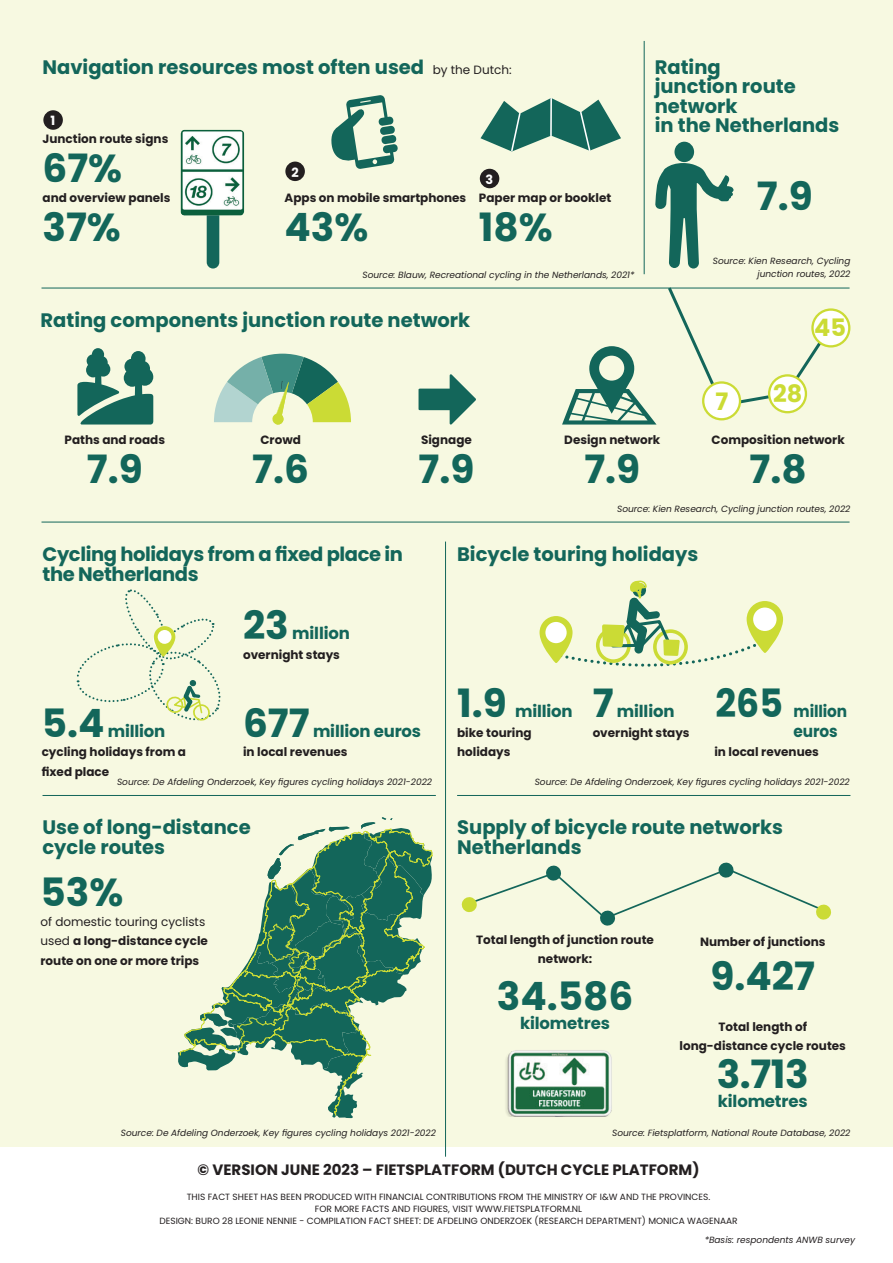
<style>
.page{position:relative;width:893px;height:1263px;background:#fff}
.page>*{position:absolute;margin:0;border:0;box-sizing:border-box;transform-origin:0 0}
.t1{font:700 39px "Poppins";color:#13665a}
.t2{font:700 39px "Poppins";color:#13665a;scale:.93 1}
.t3{font:700 24px "Poppins";color:#cbdb35}
.t4{font:700 19.5px/19.5px "Poppins";color:#13665a}
.t5{font:700 19.5px/19.5px "Poppins";letter-spacing:-.02em;color:#13665a}
.t6{font:700 16.5px "Poppins";letter-spacing:-.01em;color:#13665a}
.t7{font:700 16.5px/19.5px "Poppins";letter-spacing:-.01em;color:#13665a;scale:.93 1}
.t8{font:700 15px "Poppins";color:#231f20}
.t9{font:700 12.75px "Poppins";color:#fff}
.t10{font:700 12px/19.5px "Poppins";color:#231f20}
.t11{font:italic 9px/13.5px "Poppins";color:#231f20;text-align:right}
.t12{font:9px/12px "Poppins";color:#231f20;text-align:center}
.s1{font-weight:400;font-size:12px;color:#231f20}
.s2{font-weight:400}
</style>
<div class="page">
<div style="left:0;top:0;width:893px;height:1146px;background:#f7f9e1"></div>
<div style="left:674px;top:142px;width:20px;height:20px;background:#13665a;border-radius:50%"></div>
<svg style="left:655px;top:163px;width:78px;height:106px"></svg>
<hr style="left:42px;top:288px;width:807px;height:1px;background:#13665a">
<hr style="left:42px;top:522px;width:807px;height:1px;background:#13665a">
<hr style="left:445px;top:542px;width:1px;height:615px;background:#13665a">
<hr style="left:43px;top:795px;width:393px;height:1px;background:#13665a">
<hr style="left:457px;top:795px;width:393px;height:1px;background:#13665a">
<div style="left:43px;top:110px;width:20px;height:20px;background:#231f20;border-radius:50%"></div>
<div style="left:285px;top:162px;width:20px;height:19px;background:#231f20;border-radius:50%"></div>
<div style="left:480px;top:169px;width:19px;height:19px;background:#231f20;border-radius:50%"></div>
<hr style="left:644px;top:41px;width:1px;height:233px;background:#13665a">
<div style="left:207px;top:207px;width:12px;height:61px;background:#13665a;border-radius:6px"></div>
<img style="left:181px;top:130px;width:63px;height:86px">
<svg style="left:331px;top:95px;width:67px;height:74px"></svg>
<svg style="left:418px;top:374px;width:58px;height:51px"></svg>
<svg style="left:562px;top:346px;width:95px;height:79px"></svg>
<svg style="left:665px;top:287px;width:170px;height:121px"></svg>
<div style="left:703px;top:382px;width:37px;height:37px;background:#fff;border-radius:50%"></div>
<div style="left:702px;top:381px;width:39px;height:39px;border:2px solid #cbdb35;border-radius:50%"></div>
<div style="left:769px;top:375px;width:37px;height:37px;background:#fff;border-radius:50%"></div>
<div style="left:768px;top:374px;width:39px;height:39px;border:2px solid #cbdb35;border-radius:50%"></div>
<div style="left:812px;top:310px;width:37px;height:36px;background:#fff;border-radius:50%"></div>
<div style="left:811px;top:308px;width:39px;height:39px;border:2px solid #cbdb35;border-radius:50%"></div>
<svg style="left:214px;top:354px;width:137px;height:71px"></svg>
<svg style="left:77px;top:348px;width:76px;height:76px"></svg>
<svg style="left:76px;top:589px;width:145px;height:132px"></svg>
<svg style="left:539px;top:580px;width:244px;height:87px"></svg>
<img style="left:506px;top:1050px;width:106px;height:66px">
<svg style="left:461px;top:862px;width:371px;height:64px"></svg>
<svg style="left:480px;top:98px;width:141px;height:54px"></svg>
<hr style="left:550px;top:99px;width:2px;height:37px;background:#fff">
<svg style="left:178px;top:817px;width:255px;height:301px"></svg>
<h3 class="t4" style="left:43px;top:57px;width:471px">Navigation resources most often used <span class="s1">by the Dutch:</span></h3>
<h3 class="t4" style="left:655px;top:57px;width:186px">Rating<br>junction route network<br>in the Netherlands</h3>
<h3 class="t9" style="left:51px;top:114px;width:6px">1</h3>
<h3 class="t10" style="left:43px;top:129px;width:127px">Junction route signs</h3>
<h1 class="t1" style="left:43px;top:146px;width:81px">67%</h1>
<h3 class="t10" style="left:43px;top:188px;width:130px">and overview panels</h3>
<h1 class="t1" style="left:43px;top:204px;width:80px">37%</h1>
<h3 class="t9" style="left:291px;top:165px;width:9px">2</h3>
<h3 class="t10" style="left:285px;top:188px;width:183px">Apps on mobile smartphones</h3>
<h1 class="t1" style="left:285px;top:204px;width:85px">43%</h1>
<h3 class="t9" style="left:486px;top:172px;width:9px">3</h3>
<h3 class="t10" style="left:479px;top:188px;width:134px">Paper map or booklet</h3>
<h1 class="t1" style="left:479px;top:204px;width:75px">18%</h1>
<p class="t11" style="left:362px;top:268px;width:274px">Source: Blauw, Recreational cycling in the Netherlands, 2021*</p>
<h1 class="t1" style="left:757px;top:174px;width:57px">7.9</h1>
<p class="t11" style="left:713px;top:254px;width:139px">Source: Kien Research, Cycling junction routes, 2022</p>
<h3 class="t4" style="left:40px;top:311px;width:431px">Rating components junction route network</h3>
<h3 class="t10" style="left:65px;top:430px;width:102px">Paths and roads</h3>
<h1 class="t1" style="left:87px;top:447px;width:57px">7.9</h1>
<h3 class="t10" style="left:260px;top:430px;width:42px">Crowd</h3>
<h1 class="t1" style="left:252px;top:447px;width:58px">7.6</h1>
<h3 class="t10" style="left:421px;top:430px;width:52px">Signage</h3>
<h1 class="t1" style="left:419px;top:447px;width:57px">7.9</h1>
<h2 class="t3" style="left:814px;top:314px;width:33px">45</h2>
<h2 class="t3" style="left:715px;top:388px;width:14px">7</h2>
<h2 class="t3" style="left:773px;top:380px;width:31px">28</h2>
<h3 class="t10" style="left:564px;top:430px;width:98px">Design network</h3>
<h1 class="t1" style="left:584px;top:447px;width:57px">7.9</h1>
<h3 class="t10" style="left:712px;top:430px;width:135px">Composition network</h3>
<h1 class="t1" style="left:750px;top:447px;width:59px">7.8</h1>
<p class="t11" style="left:617px;top:502px;width:235px">Source: Kien Research, Cycling junction routes, 2022</p>
<h3 class="t5" style="left:43px;top:545px;width:362px">Cycling holidays from a fixed place in the Netherlands</h3>
<h3 class="t4" style="left:457px;top:545px;width:243px">Bicycle touring holidays</h3>
<h1 class="t1" style="left:243px;top:603px;width:47px">23</h1>
<h3 class="t6" style="left:292px;top:624px;width:59px">million</h3>
<h3 class="t10" style="left:243px;top:645px;width:98px">overnight stays</h3>
<h1 class="t1" style="left:457px;top:681px;width:51px">1.9</h1>
<h1 class="t2" style="left:716px;top:681px;width:74px">265</h1>
<h1 class="t1" style="left:593px;top:681px;width:22px">7</h1>
<h3 class="t6" style="left:515px;top:702px;width:59px">million</h3>
<h3 class="t10" style="left:457px;top:723px;width:76px">bike touring holidays</h3>
<h3 class="t6" style="left:617px;top:702px;width:59px">million</h3>
<h3 class="t10" style="left:593px;top:723px;width:98px">overnight stays</h3>
<h3 class="t7" style="left:794px;top:702px;width:59px">million euros</h3>
<h1 class="t1" style="left:243px;top:700px;width:68px">677</h1>
<h1 class="t1" style="left:42px;top:700px;width:64px">5.4</h1>
<h3 class="t6" style="left:313px;top:721px;width:110px">million euros</h3>
<h3 class="t10" style="left:243px;top:742px;width:106px">in local revenues</h3>
<h3 class="t6" style="left:108px;top:721px;width:59px">million</h3>
<h3 class="t10" style="left:42px;top:742px;width:146px">cycling holidays from a fixed place</h3>
<h3 class="t10" style="left:714px;top:742px;width:106px">in local revenues</h3>
<p class="t11" style="left:117px;top:775px;width:316px">Source: De Afdeling Onderzoek, Key figures cycling holidays 2021-2022</p>
<p class="t11" style="left:535px;top:775px;width:316px">Source: De Afdeling Onderzoek, Key figures cycling holidays 2021-2022</p>
<h3 class="t4" style="left:43px;top:818px;width:210px">Use of long-distance cycle routes</h3>
<h3 class="t4" style="left:457px;top:818px;width:327px">Supply of bicycle route networks<br>Netherlands</h3>
<h1 class="t1" style="left:40px;top:870px;width:84px">53%</h1>
<h3 class="t10" style="left:40px;top:911px;width:169px"><span class="s2">of domestic touring cyclists used</span> a long-distance cycle route on one or more trips</h3>
<p class="t11" style="left:121px;top:1126px;width:316px">Source: De Afdeling Onderzoek, Key figures cycling holidays 2021-2022</p>
<h3 class="t10" style="left:476px;top:930px;width:179px;text-align:center">Total length of junction route network:</h3>
<h1 class="t1" style="left:497px;top:973px;width:138px">34.586</h1>
<h3 class="t6" style="left:520px;top:1014px;width:91px">kilometres</h3>
<h3 class="t10" style="left:700px;top:932px;width:127px">Number of junctions</h3>
<h1 class="t1" style="left:710px;top:954px;width:106px">9.427</h1>
<h3 class="t10" style="left:679px;top:1017px;width:168px;text-align:center">Total length of long-distance cycle routes</h3>
<h1 class="t1" style="left:717px;top:1051px;width:94px">3.713</h1>
<h3 class="t6" style="left:718px;top:1092px;width:91px">kilometres</h3>
<p class="t11" style="left:612px;top:1126px;width:240px">Source: Fietsplatform, National Route Database, 2022</p>
<h3 class="t8" style="left:198px;top:1161px;width:503px">© VERSION JUNE 2023 – FIETSPLATFORM (DUTCH CYCLE PLATFORM)</h3>
<p class="t12" style="left:159px;top:1191px;width:580px">THIS FACT SHEET HAS BEEN PRODUCED WITH FINANCIAL CONTRIBUTIONS FROM THE MINISTRY OF I&amp;W AND THE PROVINCES.<br>FOR MORE FACTS AND FIGURES, VISIT WWW.FIETSPLATFORM.NL<br>DESIGN: BURO 28 LEONIE NENNIE - COMPILATION FACT SHEET: DE AFDELING ONDERZOEK (RESEARCH DEPARTMENT) MONICA WAGENAAR</p>
<p class="t11" style="left:705px;top:1233px;width:152px">*Basis: respondents ANWB survey</p>
</div>
